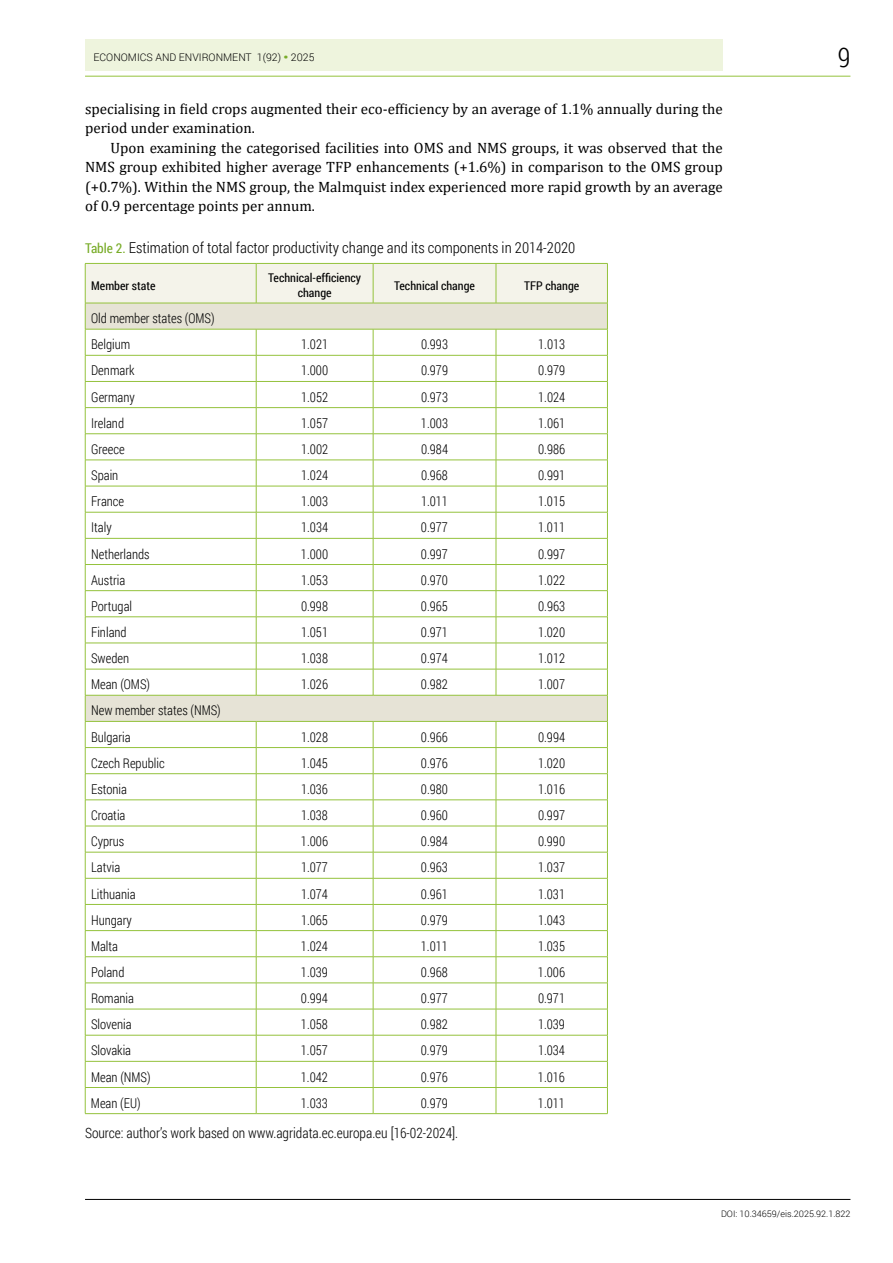
<style>
.page{position:relative;width:893px;height:1263px;background:#fff}
.page>*{position:absolute;margin:0;border:0;box-sizing:border-box;transform-origin:0 0}
.t1{font:300 27px "Roboto Condensed";color:#000}
.t2{font:15px/19.5px "Cambria";color:#000}
.t3{font:300 15px "Roboto Condensed";color:#000}
.t4{font:300 14.25px "Roboto Condensed";color:#000;scale:.96 1}
.t5{font:300 13.5px/26.1px "Roboto Condensed";color:#000;scale:.95 1}
.t6{font:12px/15px "Roboto Condensed";color:#000;text-align:center}
.t7{font:300 10.5px "Roboto";color:#000}
.t8{font:300 9px "Roboto";color:#000}
.s1{font-weight:900;color:#79ac29}
.s2{font-weight:400;font-size:13.5px;color:#79ac29}
</style>
<div class="page">
<div style="left:85px;top:40px;width:638px;height:31px;background:#eef4dd"></div>
<hr style="left:85px;top:76px;width:765px;height:1px;background:#94c23c">
<hr style="left:85px;top:1199px;width:765px;height:1px;background:#000">
<svg style="left:85px;top:263px;width:523px;height:850px"></svg>
<hr style="left:85px;top:1113px;width:171px;height:1px;background:#94c23c">
<hr style="left:256px;top:1113px;width:117px;height:1px;background:#94c23c">
<hr style="left:373px;top:1113px;width:123px;height:1px;background:#94c23c">
<hr style="left:496px;top:1113px;width:112px;height:1px;background:#94c23c">
<p class="t7" style="left:94px;top:50px;width:223px">ECONOMICS AND ENVIRONMENT 1(92) <span class="s1">•</span> 2025</p>
<h1 class="t1" style="left:838px;top:38px;width:14px">9</h1>
<p class="t2" style="left:85px;top:99px;width:639px">specialising in field crops augmented their eco-efficiency by an average of 1.1% annually during the period under examination.</p>
<p class="t2" style="left:85px;top:138px;width:639px;text-align:justify;text-indent:26px">Upon examining the categorised facilities into OMS and NMS groups, it was observed that the NMS group exhibited higher average TFP enhancements (+1.6%) in comparison to the OMS group (+0.7%). Within the NMS group, the Malmquist index experienced more rapid growth by an average of 0.9 percentage points per annum.</p>
<p class="t3" style="left:85px;top:237px;width:492px"><span class="s2">Table 2.</span> Estimation of total factor productivity change and its components in 2014-2020</p>
<p class="t6" style="left:91px;top:277px;width:66px">Member state</p>
<p class="t6" style="left:268px;top:270px;width:94px">Technical-efficiency change</p>
<p class="t6" style="left:394px;top:277px;width:82px">Technical change</p>
<p class="t6" style="left:524px;top:277px;width:57px">TFP change</p>
<p class="t5" style="left:91px;top:305px;width:131px">Old member states (OMS)<br>Belgium</p>
<p class="t5" style="left:301px;top:331px;width:30px">1.021</p>
<p class="t5" style="left:421px;top:331px;width:30px">0.993</p>
<p class="t5" style="left:538px;top:331px;width:30px">1.013</p>
<p class="t5" style="left:91px;top:357px;width:47px">Denmark</p>
<p class="t5" style="left:301px;top:357px;width:30px">1.000</p>
<p class="t5" style="left:421px;top:357px;width:30px">0.979</p>
<p class="t5" style="left:538px;top:357px;width:30px">0.979</p>
<p class="t5" style="left:91px;top:383px;width:47px">Germany</p>
<p class="t5" style="left:301px;top:383px;width:30px">1.052</p>
<p class="t5" style="left:421px;top:383px;width:30px">0.973</p>
<p class="t5" style="left:538px;top:383px;width:30px">1.024</p>
<p class="t5" style="left:91px;top:409px;width:36px">Ireland</p>
<p class="t5" style="left:301px;top:409px;width:30px">1.057</p>
<p class="t5" style="left:421px;top:409px;width:30px">1.003</p>
<p class="t5" style="left:538px;top:409px;width:30px">1.061</p>
<p class="t5" style="left:91px;top:436px;width:37px">Greece</p>
<p class="t5" style="left:301px;top:436px;width:30px">1.002</p>
<p class="t5" style="left:421px;top:436px;width:30px">0.984</p>
<p class="t5" style="left:538px;top:436px;width:30px">0.986</p>
<p class="t5" style="left:91px;top:462px;width:30px">Spain</p>
<p class="t5" style="left:301px;top:462px;width:30px">1.024</p>
<p class="t5" style="left:421px;top:462px;width:30px">0.968</p>
<p class="t5" style="left:538px;top:462px;width:30px">0.991</p>
<p class="t5" style="left:91px;top:488px;width:36px">France</p>
<p class="t5" style="left:301px;top:488px;width:30px">1.003</p>
<p class="t5" style="left:421px;top:488px;width:30px">1.011</p>
<p class="t5" style="left:538px;top:488px;width:30px">1.015</p>
<p class="t5" style="left:91px;top:514px;width:23px">Italy</p>
<p class="t5" style="left:301px;top:514px;width:30px">1.034</p>
<p class="t5" style="left:421px;top:514px;width:30px">0.977</p>
<p class="t5" style="left:538px;top:514px;width:30px">1.011</p>
<p class="t5" style="left:91px;top:540px;width:63px">Netherlands</p>
<p class="t5" style="left:301px;top:540px;width:30px">1.000</p>
<p class="t5" style="left:421px;top:540px;width:30px">0.997</p>
<p class="t5" style="left:538px;top:540px;width:30px">0.997</p>
<p class="t5" style="left:91px;top:566px;width:38px">Austria</p>
<p class="t5" style="left:301px;top:566px;width:30px">1.053</p>
<p class="t5" style="left:421px;top:566px;width:30px">0.970</p>
<p class="t5" style="left:538px;top:566px;width:30px">1.022</p>
<p class="t5" style="left:91px;top:592px;width:45px">Portugal</p>
<p class="t5" style="left:301px;top:592px;width:30px">0.998</p>
<p class="t5" style="left:421px;top:592px;width:30px">0.965</p>
<p class="t5" style="left:538px;top:592px;width:30px">0.963</p>
<p class="t5" style="left:91px;top:619px;width:39px">Finland</p>
<p class="t5" style="left:301px;top:619px;width:30px">1.051</p>
<p class="t5" style="left:421px;top:619px;width:30px">0.971</p>
<p class="t5" style="left:538px;top:619px;width:30px">1.020</p>
<p class="t5" style="left:91px;top:645px;width:42px">Sweden</p>
<p class="t5" style="left:301px;top:645px;width:30px">1.038</p>
<p class="t5" style="left:421px;top:645px;width:30px">0.974</p>
<p class="t5" style="left:538px;top:645px;width:30px">1.012</p>
<p class="t5" style="left:91px;top:671px;width:64px">Mean (OMS)</p>
<p class="t5" style="left:301px;top:671px;width:30px">1.026</p>
<p class="t5" style="left:421px;top:671px;width:30px">0.982</p>
<p class="t5" style="left:538px;top:671px;width:30px">1.007</p>
<p class="t5" style="left:91px;top:697px;width:138px">New member states (NMS)<br>Bulgaria</p>
<p class="t5" style="left:301px;top:723px;width:30px">1.028</p>
<p class="t5" style="left:421px;top:723px;width:30px">0.966</p>
<p class="t5" style="left:538px;top:723px;width:30px">0.994</p>
<p class="t5" style="left:91px;top:749px;width:79px">Czech Republic</p>
<p class="t5" style="left:301px;top:749px;width:30px">1.045</p>
<p class="t5" style="left:421px;top:749px;width:30px">0.976</p>
<p class="t5" style="left:538px;top:749px;width:30px">1.020</p>
<p class="t5" style="left:91px;top:776px;width:39px">Estonia</p>
<p class="t5" style="left:301px;top:776px;width:30px">1.036</p>
<p class="t5" style="left:421px;top:776px;width:30px">0.980</p>
<p class="t5" style="left:538px;top:776px;width:30px">1.016</p>
<p class="t5" style="left:91px;top:802px;width:38px">Croatia</p>
<p class="t5" style="left:301px;top:802px;width:30px">1.038</p>
<p class="t5" style="left:421px;top:802px;width:30px">0.960</p>
<p class="t5" style="left:538px;top:802px;width:30px">0.997</p>
<p class="t5" style="left:91px;top:828px;width:37px">Cyprus</p>
<p class="t5" style="left:301px;top:828px;width:30px">1.006</p>
<p class="t5" style="left:421px;top:828px;width:30px">0.984</p>
<p class="t5" style="left:538px;top:828px;width:30px">0.990</p>
<p class="t5" style="left:91px;top:854px;width:32px">Latvia</p>
<p class="t5" style="left:301px;top:854px;width:30px">1.077</p>
<p class="t5" style="left:421px;top:854px;width:30px">0.963</p>
<p class="t5" style="left:538px;top:854px;width:30px">1.037</p>
<p class="t5" style="left:91px;top:880px;width:48px">Lithuania</p>
<p class="t5" style="left:301px;top:880px;width:30px">1.074</p>
<p class="t5" style="left:421px;top:880px;width:30px">0.961</p>
<p class="t5" style="left:538px;top:880px;width:30px">1.031</p>
<p class="t5" style="left:91px;top:906px;width:45px">Hungary</p>
<p class="t5" style="left:301px;top:906px;width:30px">1.065</p>
<p class="t5" style="left:421px;top:906px;width:30px">0.979</p>
<p class="t5" style="left:538px;top:906px;width:30px">1.043</p>
<p class="t5" style="left:91px;top:932px;width:30px">Malta</p>
<p class="t5" style="left:301px;top:932px;width:30px">1.024</p>
<p class="t5" style="left:421px;top:932px;width:30px">1.011</p>
<p class="t5" style="left:538px;top:932px;width:30px">1.035</p>
<p class="t5" style="left:91px;top:959px;width:37px">Poland</p>
<p class="t5" style="left:301px;top:959px;width:30px">1.039</p>
<p class="t5" style="left:421px;top:959px;width:30px">0.968</p>
<p class="t5" style="left:538px;top:959px;width:30px">1.006</p>
<p class="t5" style="left:91px;top:985px;width:47px">Romania</p>
<p class="t5" style="left:301px;top:985px;width:30px">0.994</p>
<p class="t5" style="left:421px;top:985px;width:30px">0.977</p>
<p class="t5" style="left:538px;top:985px;width:30px">0.971</p>
<p class="t5" style="left:91px;top:1011px;width:44px">Slovenia</p>
<p class="t5" style="left:301px;top:1011px;width:30px">1.058</p>
<p class="t5" style="left:421px;top:1011px;width:30px">0.982</p>
<p class="t5" style="left:538px;top:1011px;width:30px">1.039</p>
<p class="t5" style="left:91px;top:1037px;width:44px">Slovakia</p>
<p class="t5" style="left:301px;top:1037px;width:30px">1.057</p>
<p class="t5" style="left:421px;top:1037px;width:30px">0.979</p>
<p class="t5" style="left:538px;top:1037px;width:30px">1.034</p>
<p class="t5" style="left:91px;top:1063px;width:64px">Mean (NMS)</p>
<p class="t5" style="left:301px;top:1063px;width:30px">1.042</p>
<p class="t5" style="left:421px;top:1063px;width:30px">0.976</p>
<p class="t5" style="left:538px;top:1063px;width:30px">1.016</p>
<p class="t5" style="left:91px;top:1089px;width:54px">Mean (EU)</p>
<p class="t5" style="left:301px;top:1089px;width:30px">1.033</p>
<p class="t5" style="left:421px;top:1089px;width:30px">0.979</p>
<p class="t5" style="left:538px;top:1089px;width:30px">1.011</p>
<p class="t4" style="left:85px;top:1123px;width:390px">Source: author’s work based on www.agridata.ec.europa.eu [16-02-2024].</p>
<p class="t8" style="left:721px;top:1208px;width:131px">DOI: 10.34659/eis.2025.92.1.822</p>
</div>
